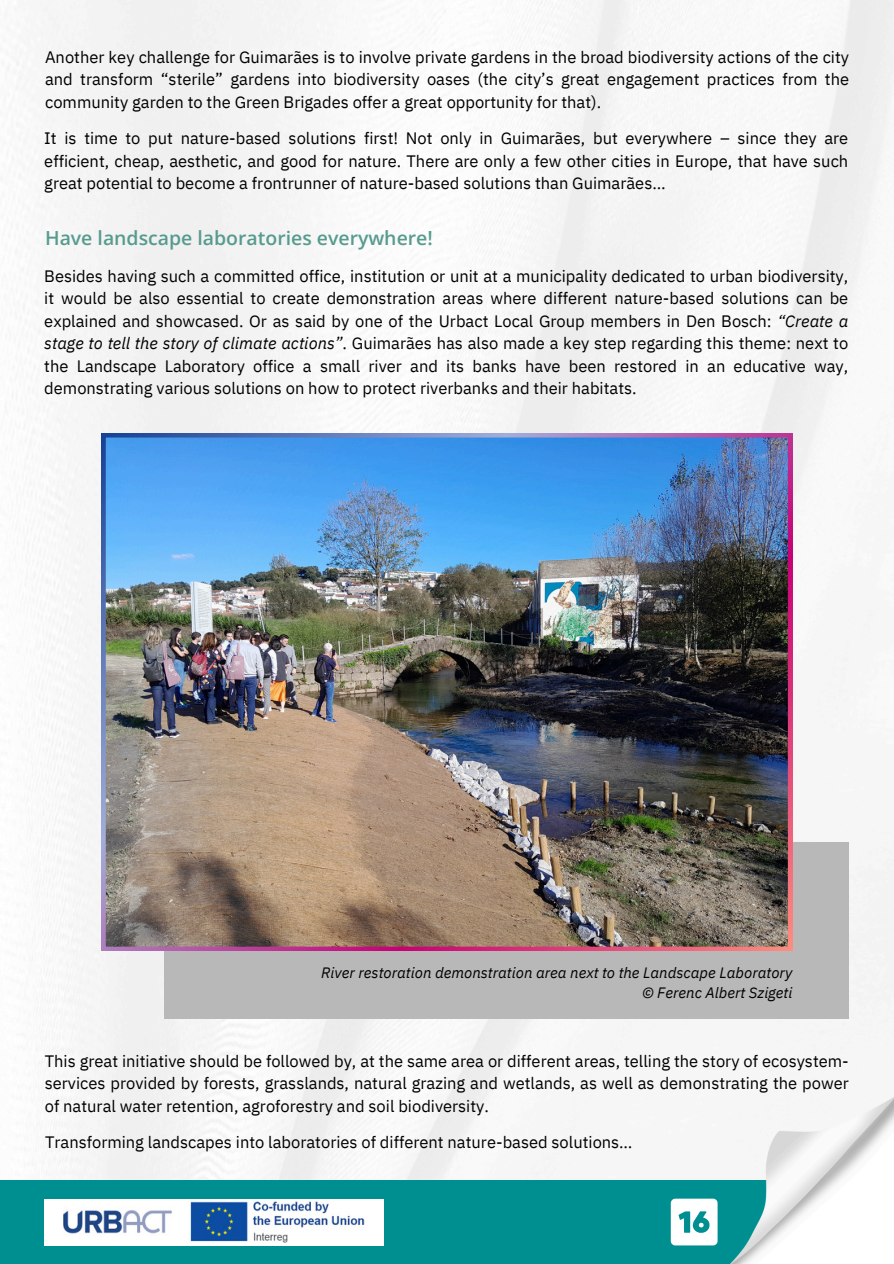
<style>
.page{position:relative;width:894px;height:1264px;background:#fff}
.page>*{position:absolute;margin:0;border:0;box-sizing:border-box;transform-origin:0 0}
.t1{font:600 19.5px "Open Sans";color:#579b8e}
.t2{font:16.5px/22.5px "IBM Plex Sans";color:#000;text-align:justify}
.t3{font:italic 15px "IBM Plex Sans";color:#000}
.s1{font-style:italic}
</style>
<div class="page">
<div style="left:1px;top:0;width:892px;height:1180px;background:#f6f6f6"></div>
<div style="left:164px;top:842px;width:684px;height:176px;background:#b8b8b9"></div>
<div style="left:0;top:1180px;width:893px;height:83px;background:#008f91"></div>
<div style="left:44px;top:1198px;width:339px;height:47px;background:#fff"></div>
<img style="left:63px;top:1201px;width:302px;height:42px">
<img style="left:726px;top:1094px;width:167px;height:169px">
<img style="left:101px;top:433px;width:691px;height:517px">
<svg style="left:670px;top:1198px;width:47px;height:47px"></svg>
<p class="t2" style="left:45px;top:45px;width:805px">Another key challenge for Guimarães is to involve private gardens in the broad biodiversity actions of the city and transform “sterile” gardens into biodiversity oases (the city’s great engagement practices from the community garden to the Green Brigades offer a great opportunity for that).</p>
<p class="t2" style="left:44px;top:126px;width:805px">It is time to put nature-based solutions first! Not only in Guimarães, but everywhere – since they are efficient, cheap, aesthetic, and good for nature. There are only a few other cities in Europe, that have such great potential to become a frontrunner of nature-based solutions than Guimarães…</p>
<p class="t1" style="left:45px;top:224px;width:389px">Have landscape laboratories everywhere!</p>
<p class="t2" style="left:44px;top:264px;width:805px">Besides having such a committed office, institution or unit at a municipality dedicated to urban biodiversity, it would be also essential to create demonstration areas where different nature-based solutions can be explained and showcased. Or as said by one of the Urbact Local Group members in Den Bosch: <span class="s1">“Create a stage to tell the story of climate actions”</span>. Guimarães has also made a key step regarding this theme: next to the Landscape Laboratory office a small river and its banks have been restored in an educative way, demonstrating various solutions on how to protect riverbanks and their habitats.</p>
<p class="t3" style="left:321px;top:962px;width:472px">River restoration demonstration area next to the Landscape Laboratory</p>
<p class="t3" style="left:641px;top:982px;width:152px">© Ferenc Albert Szigeti</p>
<p class="t2" style="left:45px;top:1049px;width:805px">This great initiative should be followed by, at the same area or different areas, telling the story of ecosystem&shy;services provided by forests, grasslands, natural grazing and wetlands, as well as demonstrating the power of natural water retention, agroforestry and soil biodiversity.</p>
<p class="t2" style="left:45px;top:1130px;width:589px">Transforming landscapes into laboratories of different nature-based solutions…</p>
</div>
